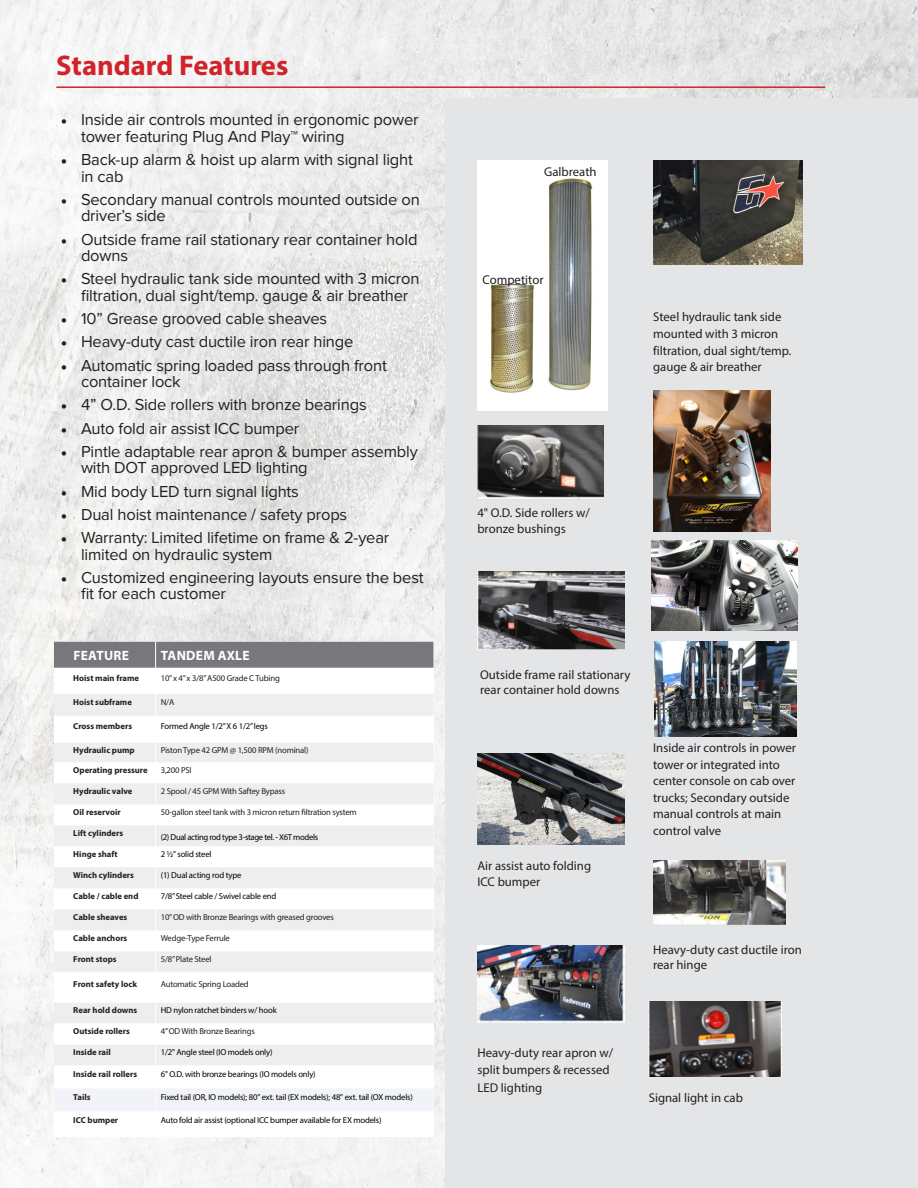
<style>
.page{position:relative;width:918px;height:1188px;background:#fff}
.page>*{position:absolute;margin:0;border:0;box-sizing:border-box;transform-origin:0 0}
.t1{font:700 28.5px "Myriad Pro";color:#d1232a}
.t2{font:16.5px/16.5px "Proxima Nova";letter-spacing:-.01em;color:#231f20}
.frnt_table_left{font:700 13.5px "Myriad Pro";letter-spacing:.02em;color:#fff}
.Bullets{font:12.75px/16.5px "Myriad Pro";color:#231f20}
.t3{font:8.7px "Myriad Pro";letter-spacing:-.02em;color:#000}
.t4{font:8.7px "Myriad Pro";letter-spacing:-.02em;color:#231f20}
.frnt_table_left-2{font:700 8.7px "Myriad Pro";color:#231f20}
.t5{font:8.7px "Myriad Pro";letter-spacing:-.04em;color:#000}
.s1{font-family:"Minion Pro"}
</style>
<div class="page">
<img style="left:0;top:0;width:918px;height:1188px">
<hr style="left:56px;top:86px;width:769px;height:2px;background:#d1232a">
<svg style="left:54px;top:972px;width:379px;height:30px"></svg>
<svg style="left:54px;top:642px;width:379px;height:330px"></svg>
<hr style="left:155px;top:972px;width:1px;height:30px;background:#fff">
<svg style="left:54px;top:1002px;width:379px;height:132px"></svg>
<div style="left:446px;top:99px;width:472px;height:1089px;background:#e4e5e7"></div>
<img style="left:478px;top:425px;width:125px;height:74px">
<div style="left:477px;top:160px;width:131px;height:250px;background:#fff"></div>
<img style="left:490px;top:178px;width:103px;height:215px">
<img style="left:477px;top:754px;width:147px;height:91px">
<img style="left:477px;top:946px;width:148px;height:76px">
<img style="left:653px;top:391px;width:117px;height:140px">
<img style="left:654px;top:160px;width:149px;height:104px">
<img style="left:477px;top:571px;width:147px;height:79px">
<img style="left:649px;top:1001px;width:132px;height:75px">
<img style="left:653px;top:861px;width:133px;height:64px">
<img style="left:651px;top:541px;width:147px;height:90px">
<img style="left:654px;top:642px;width:143px;height:95px">
<p class="t1" style="left:56px;top:47px;width:234px">Standard Features</p>
<p class="t2" style="left:81px;top:112px;width:339px;text-indent:-20px"><span class="s1">•</span> Inside air controls mounted in ergonomic power tower featuring Plug And Play™ wiring</p>
<p class="t2" style="left:81px;top:152px;width:334px;text-indent:-20px"><span class="s1">•</span> Back-up alarm &amp; hoist up alarm with signal light in cab</p>
<p class="t2" style="left:81px;top:192px;width:340px;text-indent:-20px"><span class="s1">•</span> Secondary manual controls mounted outside on driver’s side</p>
<p class="t2" style="left:81px;top:232px;width:338px;text-indent:-20px"><span class="s1">•</span> Outside frame rail stationary rear container hold downs</p>
<p class="t2" style="left:61px;top:271px;width:360px;text-align:center"><span class="s1">•</span> Steel hydraulic tank side mounted with 3 micron filtration, dual sight/temp. gauge &amp; air breather</p>
<p class="t2" style="left:61px;top:311px;width:268px"><span class="s1">•</span> 10” Grease grooved cable sheaves</p>
<p class="t2" style="left:61px;top:334px;width:294px"><span class="s1">•</span> Heavy-duty cast ductile iron rear hinge</p>
<p class="t2" style="left:81px;top:358px;width:307px;text-indent:-20px"><span class="s1">•</span> Automatic spring loaded pass through front container lock</p>
<p class="t2" style="left:61px;top:397px;width:307px"><span class="s1">•</span> 4” O.D. Side rollers with bronze bearings</p>
<p class="t2" style="left:61px;top:421px;width:240px"><span class="s1">•</span> Auto fold air assist ICC bumper</p>
<p class="t2" style="left:81px;top:444px;width:338px;text-indent:-20px"><span class="s1">•</span> Pintle adaptable rear apron &amp; bumper assembly with DOT approved LED lighting</p>
<p class="t2" style="left:61px;top:484px;width:240px"><span class="s1">•</span> Mid body LED turn signal lights</p>
<p class="t2" style="left:61px;top:507px;width:288px"><span class="s1">•</span> Dual hoist maintenance / safety props</p>
<p class="t2" style="left:81px;top:530px;width:310px;text-indent:-20px"><span class="s1">•</span> Warranty: Limited lifetime on frame &amp; 2-year limited on hydraulic system</p>
<p class="t2" style="left:81px;top:570px;width:344px;text-indent:-20px"><span class="s1">•</span> Customized engineering layouts ensure the best fit for each customer</p>
<p class="frnt_table_left" style="left:73px;top:646px;width:57px">FEATURE</p>
<p class="frnt_table_left" style="left:161px;top:646px;width:90px">TANDEM AXLE</p>
<p class="frnt_table_left-2" style="left:73px;top:672px;width:67px">Hoist main frame</p>
<p class="t4" style="left:161px;top:673px;width:121px">10” x 4” x 3/8” A500 Grade C Tubing</p>
<p class="frnt_table_left-2" style="left:73px;top:696px;width:60px">Hoist subframe</p>
<p class="t4" style="left:161px;top:697px;width:15px">N/A</p>
<p class="frnt_table_left-2" style="left:73px;top:721px;width:60px">Cross members</p>
<p class="t3" style="left:161px;top:721px;width:109px">Formed Angle 1/2” X 6 1/2” legs</p>
<p class="frnt_table_left-2" style="left:73px;top:744px;width:63px">Hydraulic pump</p>
<p class="t4" style="left:161px;top:744px;width:149px">Piston Type 42 GPM @ 1,500 RPM (nominal)</p>
<p class="frnt_table_left-2" style="left:73px;top:764px;width:76px">Operating pressure</p>
<p class="t4" style="left:161px;top:764px;width:32px">3,200 PSI</p>
<p class="frnt_table_left-2" style="left:73px;top:785px;width:61px">Hydraulic valve</p>
<p class="t4" style="left:161px;top:786px;width:126px">2 Spool / 45 GPM With Saftey Bypass</p>
<p class="frnt_table_left-2" style="left:73px;top:806px;width:49px">Oil reservoir</p>
<p class="t4" style="left:161px;top:807px;width:197px">50-gallon steel tank with 3 micron return filtration system</p>
<p class="frnt_table_left-2" style="left:73px;top:827px;width:51px">Lift cylinders</p>
<p class="t5" style="left:161px;top:832px;width:159px">(2) Dual acting rod type 3-stage tel. - X6T models</p>
<p class="frnt_table_left-2" style="left:73px;top:848px;width:46px">Hinge shaft</p>
<p class="t3" style="left:161px;top:849px;width:52px">2 ½" solid steel</p>
<p class="frnt_table_left-2" style="left:73px;top:869px;width:62px">Winch cylinders</p>
<p class="t3" style="left:161px;top:870px;width:82px">(1) Dual acting rod type</p>
<p class="frnt_table_left-2" style="left:73px;top:890px;width:67px">Cable / cable end</p>
<p class="t3" style="left:161px;top:891px;width:117px">7/8” Steel cable / Swivel cable end</p>
<p class="frnt_table_left-2" style="left:73px;top:911px;width:56px">Cable sheaves</p>
<p class="t4" style="left:161px;top:912px;width:175px">10” OD with Bronze Bearings with greased grooves</p>
<p class="frnt_table_left-2" style="left:73px;top:932px;width:56px">Cable anchors</p>
<p class="t4" style="left:161px;top:933px;width:71px">Wedge-Type Ferrule</p>
<p class="frnt_table_left-2" style="left:73px;top:953px;width:45px">Front stops</p>
<p class="t4" style="left:161px;top:954px;width:52px">5/8” Plate Steel</p>
<p class="frnt_table_left-2" style="left:73px;top:979px;width:65px">Front safety lock</p>
<p class="t4" style="left:161px;top:979px;width:90px">Automatic Spring Loaded</p>
<p class="frnt_table_left-2" style="left:73px;top:1004px;width:66px">Rear hold downs</p>
<p class="t3" style="left:161px;top:1005px;width:117px">HD nylon ratchet binders w/ hook</p>
<p class="frnt_table_left-2" style="left:73px;top:1025px;width:58px">Outside rollers</p>
<p class="t4" style="left:161px;top:1026px;width:96px">4” OD With Bronze Bearings</p>
<p class="frnt_table_left-2" style="left:73px;top:1046px;width:39px">Inside rail</p>
<p class="t3" style="left:161px;top:1047px;width:113px">1/2" Angle steel (IO models only)</p>
<p class="frnt_table_left-2" style="left:73px;top:1068px;width:65px">Inside rail rollers</p>
<p class="t3" style="left:161px;top:1069px;width:156px">6" O.D. with bronze bearings (IO models only)</p>
<p class="frnt_table_left-2" style="left:73px;top:1091px;width:19px">Tails</p>
<p class="t3" style="left:161px;top:1092px;width:254px">Fixed tail (OR, IO models); 80" ext. tail (EX models); 48" ext. tail (OX models)</p>
<p class="frnt_table_left-2" style="left:73px;top:1114px;width:46px">ICC bumper</p>
<p class="t3" style="left:161px;top:1115px;width:222px">Auto fold air assist (optional ICC bumper available for EX models)</p>
<p class="Bullets" style="left:544px;top:164px;width:54px">Galbreath</p>
<p class="Bullets" style="left:483px;top:271px;width:63px">Competitor</p>
<p class="Bullets" style="left:653px;top:309px;width:140px">Steel hydraulic tank side mounted with 3 micron filtration, dual sight/temp. gauge &amp; air breather</p>
<p class="Bullets" style="left:477px;top:504px;width:114px">4" O.D. Side rollers w/ bronze bushings</p>
<p class="Bullets" style="left:480px;top:667px;width:152px;line-height:15.3px">Outside frame rail stationary rear container hold downs</p>
<p class="Bullets" style="left:477px;top:858px;width:115px;line-height:15.3px">Air assist auto folding<br>ICC bumper</p>
<p class="Bullets" style="left:653px;top:739px;width:144px">Inside air controls in power tower or integrated into center console on cab over trucks; Secondary outside manual controls at main control valve</p>
<p class="Bullets" style="left:653px;top:942px;width:150px;line-height:15.3px">Heavy-duty cast ductile iron rear hinge</p>
<p class="Bullets" style="left:477px;top:1044px;width:137px">Heavy-duty rear apron w/</p>
<p class="Bullets" style="left:477px;top:1062px;width:134px">split bumpers &amp; recessed</p>
<p class="Bullets" style="left:477px;top:1079px;width:67px">LED lighting</p>
<p class="Bullets" style="left:649px;top:1089px;width:96px">Signal light in cab</p>
</div>
